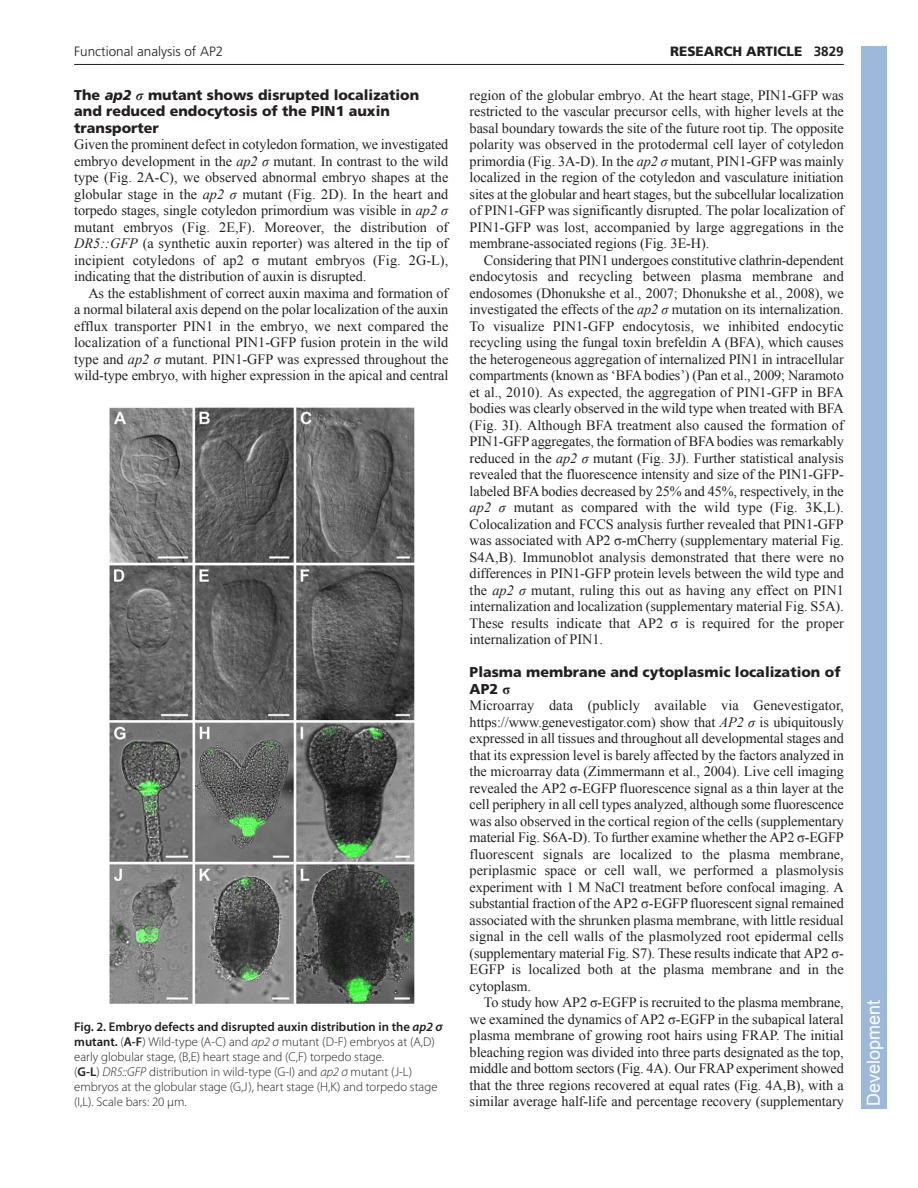
<style>
.page{position:relative;width:918px;height:1188px;background:#fff}
.page>*{position:absolute;margin:0;border:0;box-sizing:border-box;transform-origin:0 0}
.t1{font:18px "Arial";color:#fff}
.t2{font:14.25px/16.5px "Times New Roman";letter-spacing:-.005em;color:#231f20;text-align:justify}
.t3{font:900 14.25px/16.5px "Frutiger LT Std";color:#231f20}
.t4{font:300 13.5px "Frutiger";color:#231f20}
.t5{font:900 13.5px "Frutiger LT Std";color:#231f20}
.t6{font:300 12.75px/15px "Myriad Pro";color:#231f20}
.s1{font-weight:700}
.s2{font-style:italic}
.s3{font-family:"Times New Roman";font-weight:700}
.s4{font-family:"Times New Roman";font-weight:700;font-style:italic}
.s5{font-weight:600}
.s6{font-weight:600;font-style:italic}
</style>
<div class="page">
<hr style="left:74px;top:64px;width:770px;height:1px;background:#231f20">
<img style="left:109px;top:407px;width:306px;height:597px">
<div style="left:861px;top:46px;width:25px;height:1063px;background:#9cb9db"></div>
<p class="t4" style="left:74px;top:46px;width:151px">Functional analysis of AP2</p>
<p class="t5" style="left:670px;top:44px;width:175px">RESEARCH ARTICLE <span class="s1">3829</span></p>
<p class="t2" style="left:470px;top:87px;width:376px">region of the globular embryo. At the heart stage, PIN1-GFP was restricted to the vascular precursor cells, with higher levels at the basal boundary towards the site of the future root tip. The opposite polarity was observed in the protodermal cell layer of cotyledon primordia (Fig. 3A-D). In the <span class="s2">ap2 σ</span> mutant, PIN1-GFP was mainly localized in the region of the cotyledon and vasculature initiation sites at the globular and heart stages, but the subcellular localization of PIN1-GFP was significantly disrupted. The polar localization of PIN1-GFP was lost, accompanied by large aggregations in the membrane-associated regions (Fig. 3E-H).</p>
<p class="t2" style="left:470px;top:252px;width:376px;text-indent:14px">Considering that PIN1 undergoes constitutive clathrin-dependent endocytosis and recycling between plasma membrane and endosomes (Dhonukshe et al., 2007; Dhonukshe et al., 2008), we investigated the effects of the <span class="s2">ap2 σ</span> mutation on its internalization.<br>To visualize PIN1-GFP endocytosis, we inhibited endocytic recycling using the fungal toxin brefeldin A (BFA), which causes the heterogeneous aggregation of internalized PIN1 in intracellular compartments (known as ‘BFA bodies’) (Pan et al., 2009; Naramoto et al., 2010). As expected, the aggregation of PIN1-GFP in BFA bodies was clearly observed in the wild type when treated with BFA (Fig. 3I). Although BFA treatment also caused the formation of PIN1-GFP aggregates, the formation of BFA bodies was remarkably reduced in the <span class="s2">ap2 σ</span> mutant (Fig. 3J). Further statistical analysis revealed that the fluorescence intensity and size of the PIN1-GFP&shy;labeled BFA bodies decreased by 25% and 45%, respectively, in the <span class="s2">ap2 σ</span> mutant as compared with the wild type (Fig. 3K,L).<br>Colocalization and FCCS analysis further revealed that PIN1-GFP was associated with AP2 σ-mCherry (supplementary material Fig.<br>S4A,B). Immunoblot analysis demonstrated that there were no differences in PIN1-GFP protein levels between the wild type and the <span class="s2">ap2 σ</span> mutant, ruling this out as having any effect on PIN1 internalization and localization (supplementary material Fig. S5A).<br>These results indicate that AP2 σ is required for the proper internalization of PIN1.</p>
<p class="t3" style="left:470px;top:664px;width:373px">Plasma membrane and cytoplasmic localization of<br>AP2 <span class="s3">σ</span></p>
<p class="t2" style="left:470px;top:697px;width:376px">Microarray data (publicly available via Genevestigator, https://www.genevestigator.com) show that <span class="s2">AP2 σ</span> is ubiquitously expressed in all tissues and throughout all developmental stages and that its expression level is barely affected by the factors analyzed in the microarray data (Zimmermann et al., 2004). Live cell imaging revealed the AP2 σ-EGFP fluorescence signal as a thin layer at the cell periphery in all cell types analyzed, although some fluorescence was also observed in the cortical region of the cells (supplementary material Fig. S6A-D). To further examine whether the AP2 σ-EGFP fluorescent signals are localized to the plasma membrane, periplasmic space or cell wall, we performed a plasmolysis experiment with 1 M NaCl treatment before confocal imaging. A substantial fraction of the AP2 σ-EGFP fluorescent signal remained associated with the shrunken plasma membrane, with little residual signal in the cell walls of the plasmolyzed root epidermal cells (supplementary material Fig. S7). These results indicate that AP2 σ-EGFP is localized both at the plasma membrane and in the cytoplasm.</p>
<p class="t2" style="left:470px;top:994px;width:376px;text-indent:14px">To study how AP2 σ-EGFP is recruited to the plasma membrane, we examined the dynamics of AP2 σ-EGFP in the subapical lateral plasma membrane of growing root hairs using FRAP. The initial bleaching region was divided into three parts designated as the top, middle and bottom sectors (Fig. 4A). Our FRAP experiment showed that the three regions recovered at equal rates (Fig. 4A,B), with a similar average half-life and percentage recovery (supplementary</p>
<p class="t3" style="left:74px;top:87px;width:347px">The <span class="s2">ap2</span> <span class="s4">σ</span> mutant shows disrupted localization and reduced endocytosis of the PIN1 auxin transporter</p>
<p class="t2" style="left:74px;top:136px;width:376px">Given the prominent defect in cotyledon formation, we investigated embryo development in the <span class="s2">ap2 σ</span> mutant. In contrast to the wild type (Fig. 2A-C), we observed abnormal embryo shapes at the globular stage in the <span class="s2">ap2 σ</span> mutant (Fig. 2D). In the heart and torpedo stages, single cotyledon primordium was visible in <span class="s2">ap2 σ </span>mutant embryos (Fig. 2E,F). Moreover, the distribution of <span class="s2">DR5::GFP</span> (a synthetic auxin reporter) was altered in the tip of incipient cotyledons of ap2 σ mutant embryos (Fig. 2G-L), indicating that the distribution of auxin is disrupted.</p>
<p class="t2" style="left:74px;top:285px;width:376px;text-indent:14px">As the establishment of correct auxin maxima and formation of a normal bilateral axis depend on the polar localization of the auxin efflux transporter PIN1 in the embryo, we next compared the localization of a functional PIN1-GFP fusion protein in the wild type and <span class="s2">ap2 σ</span> mutant. PIN1-GFP was expressed throughout the wild-type embryo, with higher expression in the apical and central</p>
<p class="t6" style="left:74px;top:1020px;width:370px"><span class="s5">Fig. 2. Embryo defects and disrupted auxin distribution in the</span> <span class="s6">ap2 σ </span><span class="s5">mutant.</span> (<span class="s5">A-F</span>) Wild-type (A-C) and <span class="s2">ap2 σ</span> mutant (D-F) embryos at (A,D) early globular stage, (B,E) heart stage and (C,F) torpedo stage.<br>(<span class="s5">G-L</span>) <span class="s2">DR5::GFP</span> distribution in wild-type (G-I) and <span class="s2">ap2 σ</span> mutant (J-L) embryos at the globular stage (G,J), heart stage (H,K) and torpedo stage (I,L). Scale bars: 20 μm.</p>
<p class="t1" style="left:862px;top:1106px;width:108px;rotate:-90deg">Development</p>
</div>
